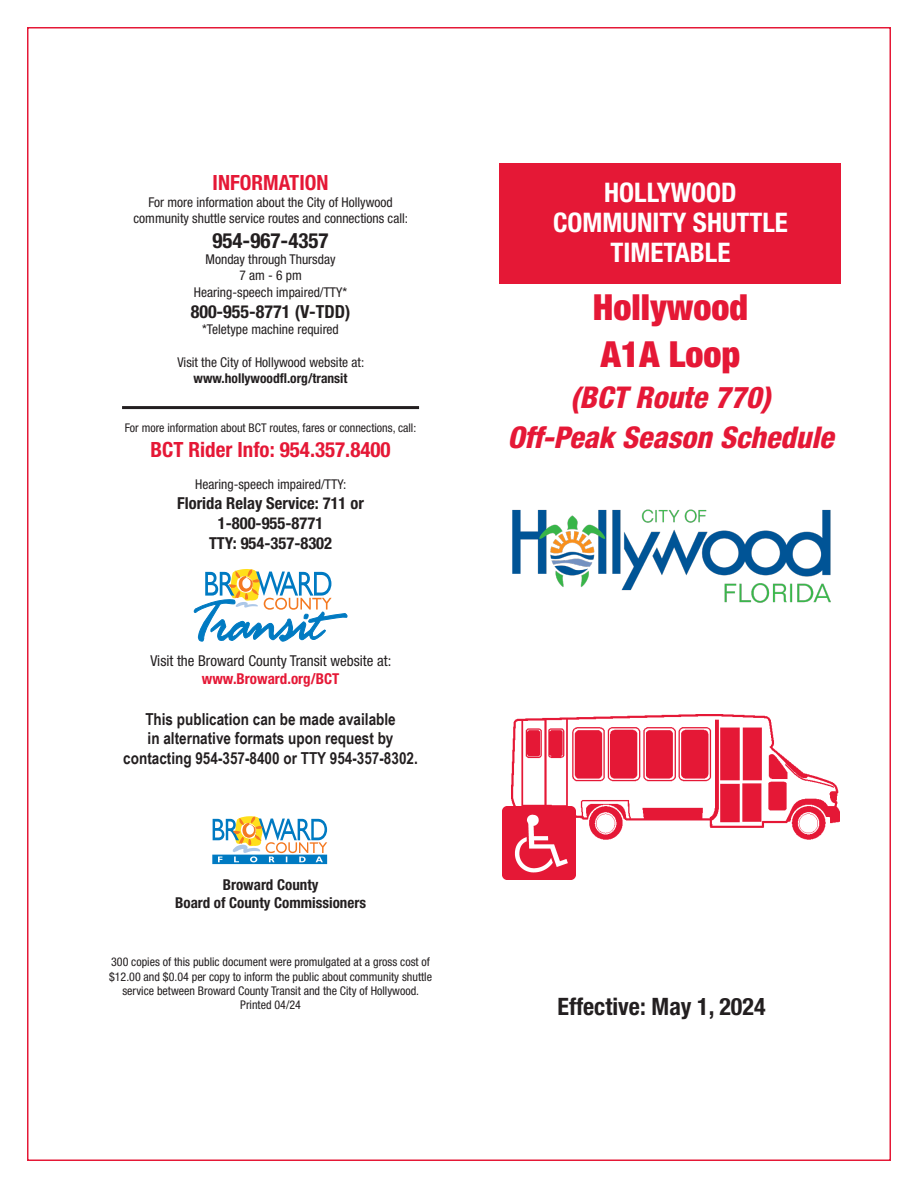
<style>
.page{position:relative;width:918px;height:1188px;background:#fff}
.page>*{position:absolute;margin:0;border:0;box-sizing:border-box;transform-origin:0 0}
.t1{font:900 condensed 36px/47.7px "Helvetica Neue LT Std";color:#e51836}
.H1_cover{font:italic 800 condensed 30px "Helvetica Neue LT Std";color:#e51836}
.t2{font:700 condensed 27px "Helvetica Neue LT Std";color:#fff}
.t3{font:700 condensed 24px "Helvetica Neue LT Std";color:#231f20}
.t4{font:700 condensed 21px "Helvetica Neue LT Std";color:#e51836}
.t5{font:700 condensed 21px "Helvetica Neue LT Std";color:#231f20}
.t6{font:700 condensed 18px "Helvetica Neue LT Std";color:#231f20}
.t7{font:700 16.5px "Arial Narrow";color:#231f20}
.t8{font:700 condensed 16.5px "Helvetica Neue LT Std";color:#231f20}
.t9{font:700 condensed 15px "Helvetica Neue LT Std";color:#231f20}
.t10{font:condensed 15px "Helvetica Neue LT Std";color:#231f20}
.t11{font:700 condensed 15px "Helvetica Neue LT Std";color:#e51836}
.t12{font:condensed 13.5px/16.2px "Helvetica Neue LT Std";color:#231f20;text-align:center}
.t13{font:700 condensed 13.5px "Helvetica Neue LT Std";color:#231f20}
.t14{font:condensed 12px/14.4px "Helvetica Neue LT Std";color:#231f20;text-align:center}
</style>
<div class="page">
<hr style="left:122px;top:406px;width:297px;height:3px;background:#231f20">
<svg style="left:193px;top:569px;width:155px;height:73px"></svg>
<svg style="left:212px;top:816px;width:115px;height:48px"></svg>
<div style="left:500px;top:163px;width:342px;height:121px;background:#e51836"></div>
<img style="left:512px;top:714px;width:327px;height:126px">
<img style="left:502px;top:806px;width:73px;height:73px">
<img style="left:512px;top:509px;width:319px;height:94px">
<p class="t4" style="left:213px;top:170px;width:117px">INFORMATION</p>
<p class="t12" style="left:134px;top:194px;width:276px">For more information about the City of Hollywood community shuttle service routes and connections call:</p>
<p class="t5" style="left:212px;top:228px;width:118px">954-967-4357</p>
<p class="t12" style="left:206px;top:251px;width:131px">Monday through Thursday</p>
<p class="t12" style="left:239px;top:268px;width:64px">7 am - 6 pm</p>
<p class="t12" style="left:194px;top:284px;width:155px">Hearing-speech impaired/TTY*</p>
<p class="t6" style="left:191px;top:301px;width:161px">800-955-8771 (V-TDD)</p>
<p class="t12" style="left:202px;top:322px;width:138px">*Teletype machine required</p>
<p class="t12" style="left:177px;top:354px;width:188px">Visit the City of Hollywood website at:</p>
<p class="t13" style="left:194px;top:370px;width:155px">www.hollywoodfl.org/transit</p>
<p class="t14" style="left:125px;top:420px;width:293px">For more information about BCT routes, fares or connections, call:</p>
<p class="t4" style="left:150px;top:437px;width:242px">BCT Rider Info: 954.357.8400</p>
<p class="t12" style="left:195px;top:476px;width:153px">Hearing-speech impaired/TTY:</p>
<p class="t8" style="left:177px;top:493px;width:188px">Florida Relay Service: 711 or</p>
<p class="t8" style="left:218px;top:513px;width:107px">1-800-955-8771</p>
<p class="t8" style="left:209px;top:533px;width:125px">TTY: 954-357-8302</p>
<p class="t10" style="left:150px;top:652px;width:242px">Visit the Broward County Transit website at:</p>
<p class="t11" style="left:202px;top:670px;width:139px">www.Broward.org/BCT</p>
<p class="t7" style="left:145px;top:706px;width:252px">This publication can be made available</p>
<p class="t7" style="left:148px;top:726px;width:247px">in alternative formats upon request by</p>
<p class="t7" style="left:123px;top:745px;width:296px">contacting 954-357-8400 or TTY 954-357-8302.</p>
<p class="t9" style="left:223px;top:876px;width:97px">Broward County</p>
<p class="t9" style="left:175px;top:894px;width:192px">Board of County Commissioners</p>
<p class="t2" style="left:604px;top:176px;width:134px">HOLLYWOOD</p>
<p class="t2" style="left:553px;top:206px;width:236px">COMMUNITY SHUTTLE</p>
<p class="t2" style="left:611px;top:236px;width:121px">TIMETABLE</p>
<h1 class="t1" style="left:593px;top:282px;width:157px">Hollywood<br>A1A Loop</h1>
<h1 class="H1_cover" style="left:570px;top:378px;width:202px">(BCT Route 770)</h1>
<h1 class="H1_cover" style="left:507px;top:419px;width:328px">Off-Peak Season Schedule</h1>
<p class="t14" style="left:109px;top:955px;width:324px">300 copies of this public document were promulgated at a gross cost of $12.00 and $0.04 per copy to inform the public about community shuttle service between Broward County Transit and the City of Hollywood.</p>
<p class="t14" style="left:240px;top:998px;width:62px">Printed 04/24</p>
<p class="t3" style="left:557px;top:991px;width:210px">Effective: May 1, 2024</p>
</div>
